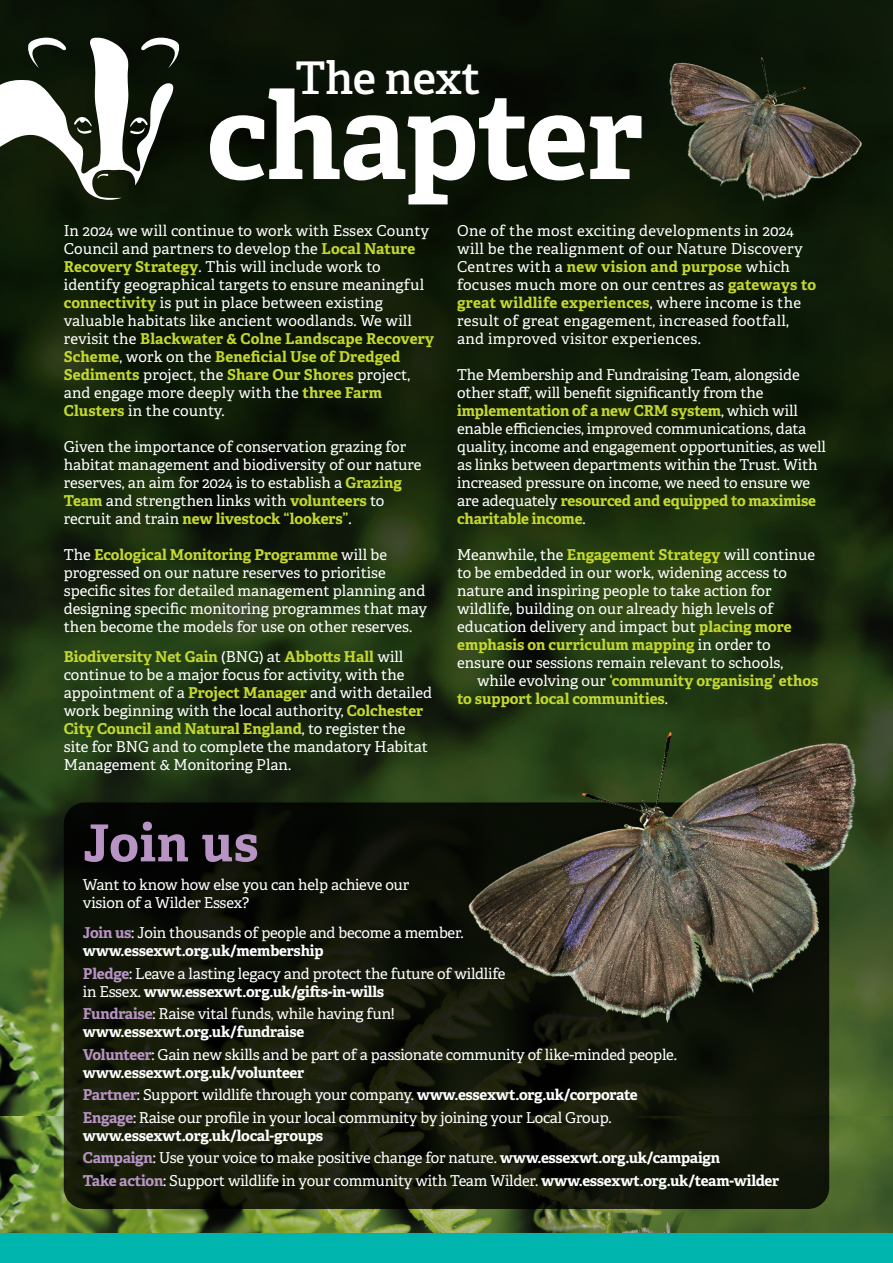
<style>
.page{position:relative;width:893px;height:1263px;background:#fff}
.page>*{position:absolute;margin:0;border:0;box-sizing:border-box;transform-origin:0 0}
.t1{font:700 120px "Adelle";letter-spacing:-.01em;color:#fff}
.t2{font:700 51px "Adelle";letter-spacing:.015em;color:#b894c4}
.t3{font:600 45px "Adelle";letter-spacing:-.01em;color:#fff}
.Black{font:15px/18px "Adelle";letter-spacing:-.005em;color:#fff}
.Black-2{font:15px/18px "Adelle";letter-spacing:.02em;color:#fff}
.Black-3{font:700 15px "Adelle";letter-spacing:-.015em;color:#fff}
.t4{font:700 15px "Adelle";color:#c4d82d}
.s1{font-weight:700;color:#c4d82d}
.s2{font-weight:400;color:#fff}
.s3{font-weight:700;color:#b894c4}
.s4{font-weight:700}
.s5{font-weight:400}
</style>
<div class="page">
<img style="left:0;top:0;width:893px;height:1117px">
<img style="left:0;top:1117px;width:893px;height:116px">
<svg style="left:64px;top:802px;width:765px;height:407px;background:#111508"></svg>
<div style="left:287px;top:51px;width:201px;height:53px;background:#0a1307"></div>
<div style="left:0;top:1233px;width:893px;height:30px;background:#00b5ae"></div>
<svg style="left:0;top:36px;width:181px;height:164px"></svg>
<img style="left:436px;top:706px;width:457px;height:334px">
<img style="left:650px;top:0;width:243px;height:238px">
<p class="t3" style="left:296px;top:45px;width:186px">The next</p>
<p class="t1" style="left:207px;top:50px;width:439px">chapter</p>
<p class="Black" style="left:64px;top:221px;width:372px">In 2024 we will continue to work with Essex County Council and partners to develop the <span class="s1">Local Nature Recovery Strategy</span>. This will include work to identify geographical targets to ensure meaningful <span class="s1">connectivity</span> is put in place between existing valuable habitats like ancient woodlands. We will revisit the <span class="s1">Blackwater &amp; Colne Landscape Recovery Scheme</span>, work on the <span class="s1">Beneficial Use of Dredged Sediments</span> project, the <span class="s1">Share Our Shores</span> project, and engage more deeply with the <span class="s1">three Farm Clusters</span> in the county.</p>
<p class="Black" style="left:64px;top:437px;width:359px">Given the importance of conservation grazing for habitat management and biodiversity of our nature reserves, an aim for 2024 is to establish a <span class="s1">Grazing Team</span> and strengthen links with <span class="s1">volunteers</span> to recruit and train <span class="s1">new livestock “lookers”</span>.</p>
<p class="Black" style="left:64px;top:545px;width:365px">The <span class="s1">Ecological Monitoring Programme</span> will be progressed on our nature reserves to prioritise specific sites for detailed management planning and designing specific monitoring programmes that may then become the models for use on other reserves.</p>
<p class="Black" style="left:64px;top:647px;width:370px"><span class="s1">Biodiversity Net Gain</span> (BNG) at <span class="s1">Abbotts Hall</span> will continue to be a major focus for activity, with the appointment of a <span class="s1">Project Manager</span> and with detailed work beginning with the local authority, <span class="s1">Colchester City Council and Natural England</span>, to register the site for BNG and to complete the mandatory Habitat Management &amp; Monitoring Plan.</p>
<p class="t2" style="left:83px;top:806px;width:177px">Join us</p>
<p class="Black-2" style="left:457px;top:221px;width:361px">One of the most exciting developments in 2024 will be the realignment of our Nature Discovery Centres with a <span class="s1">new vision and purpose</span> which focuses much more on our centres as <span class="s1">gateways to great wildlife experiences</span>, where income is the result of great engagement, increased footfall, and improved visitor experiences.</p>
<p class="Black" style="left:457px;top:365px;width:370px">The Membership and Fundraising Team, alongside other staff, will benefit significantly from the <span class="s1">implementation of a new CRM system</span>, which will enable efficiencies, improved communications, data quality, income and engagement opportunities, as well as links between departments within the Trust. With increased pressure on income, we need to ensure we are adequately <span class="s1">resourced and equipped to maximise charitable income</span>.</p>
<p class="Black" style="left:457px;top:545px;width:360px">Meanwhile, the <span class="s1">Engagement Strategy</span> will continue</p>
<p class="Black" style="left:457px;top:563px;width:331px">to be embedded in our work, widening access to</p>
<p class="Black" style="left:457px;top:581px;width:316px">nature and inspiring people to take action for</p>
<p class="Black" style="left:457px;top:599px;width:318px">wildlife, building on our already high levels of</p>
<p class="Black" style="left:457px;top:617px;width:336px">education delivery and impact but <span class="s1">placing more</span></p>
<p class="t4" style="left:457px;top:633px;width:315px">emphasis on curriculum mapping <span class="s2">in order to</span></p>
<p class="Black" style="left:457px;top:653px;width:327px">ensure our sessions remain relevant to schools,</p>
<p class="t4" style="left:477px;top:669px;width:343px"><span class="s2">while evolving our</span> ‘community organising’ ethos</p>
<p class="t4" style="left:457px;top:687px;width:212px">to support local communities<span class="s2">.</span></p>
<p class="Black" style="left:83px;top:875px;width:328px">Want to know how else you can help achieve our</p>
<p class="Black" style="left:83px;top:893px;width:168px">vision of a Wilder Essex?</p>
<p class="Black" style="left:83px;top:923px;width:382px"><span class="s3">Join us</span>: Join thousands of people and become a member. <span class="s4">www.essexwt.org.uk/membership</span></p>
<p class="Black" style="left:83px;top:964px;width:424px"><span class="s3">Pledge</span>: Leave a lasting legacy and protect the future of wildlife</p>
<p class="Black-3" style="left:83px;top:981px;width:303px"><span class="s5">in Essex.</span> www.essexwt.org.uk/gifts-in-wills</p>
<p class="Black" style="left:83px;top:1004px;width:313px"><span class="s3">Fundraise</span>: Raise vital funds, while having fun!</p>
<p class="Black-3" style="left:83px;top:1021px;width:223px">www.essexwt.org.uk/fundraise</p>
<p class="Black" style="left:83px;top:1045px;width:595px"><span class="s3">Volunteer</span>: Gain new skills and be part of a passionate community of like-minded people.</p>
<p class="Black-3" style="left:83px;top:1062px;width:223px">www.essexwt.org.uk/volunteer</p>
<p class="Black" style="left:83px;top:1085px;width:556px"><span class="s3">Partner</span>: Support wildlife through your company. <span class="s4">www.essexwt.org.uk/corporate</span></p>
<p class="Black" style="left:83px;top:1108px;width:530px"><span class="s3">Engage</span>: Raise our profile in your local community by joining your Local Group.</p>
<p class="Black-3" style="left:83px;top:1125px;width:242px">www.essexwt.org.uk/local-groups</p>
<p class="Black" style="left:83px;top:1148px;width:639px"><span class="s3">Campaign</span>: Use your voice to make positive change for nature. <span class="s4">www.essexwt.org.uk/campaign</span></p>
<p class="Black" style="left:83px;top:1171px;width:698px"><span class="s3">Take action</span>: Support wildlife in your community with Team Wilder. <span class="s4">www.essexwt.org.uk/team-wilder</span></p>
</div>
